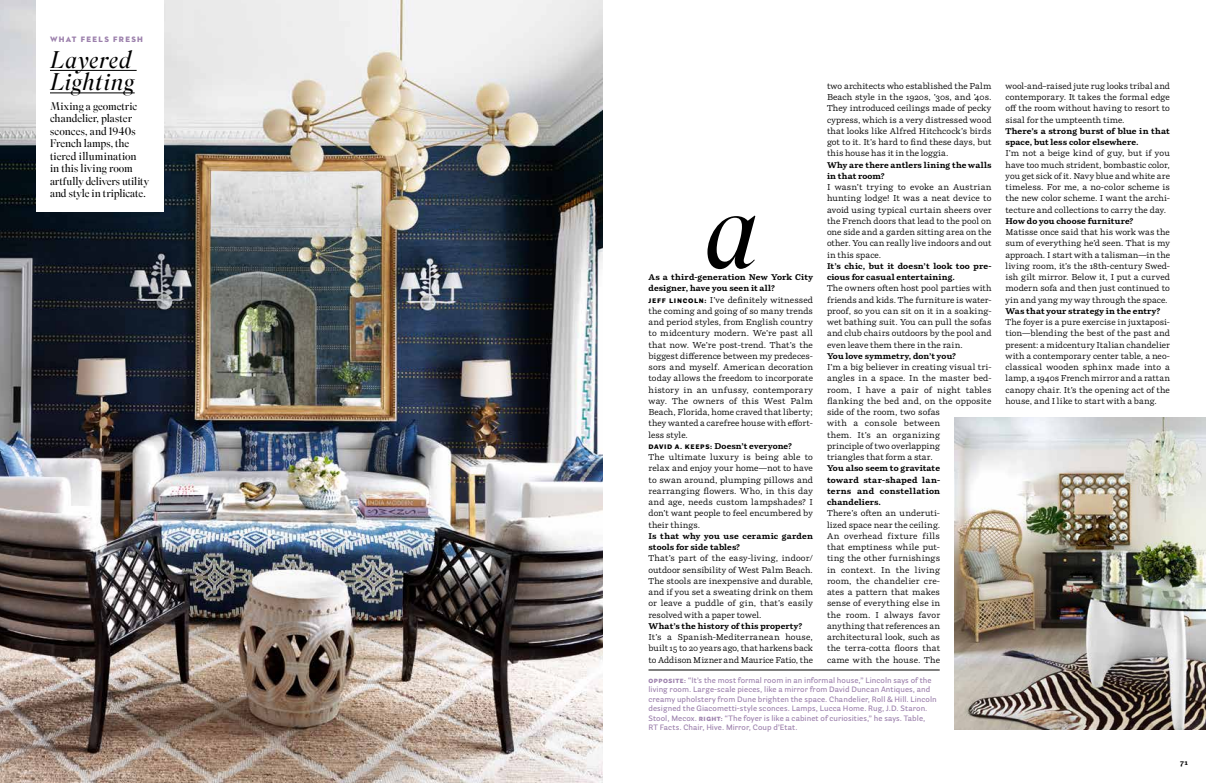
<style>
.page{position:relative;width:1206px;height:783px;background:#fff}
.page>*{position:absolute;margin:0;border:0;box-sizing:border-box;transform-origin:0 0}
.t1{font:italic 300 109.5px "Superior";color:#000}
.t2{font:italic 300 24px/22.5px "Superior";letter-spacing:.005em;color:#000}
.t3{font:300 11px/12.5px "Superior";color:#000}
.t4{font:8.5px/11.2px "Parry Pro";letter-spacing:.015em;color:#000;text-align:justify}
.t5{font:700 8.2px/11.2px "Parry Pro";letter-spacing:.015em;color:#000}
.t6{font:8px "Neutraface 2 Display Titling";letter-spacing:.16em;color:#9c80ac}
.t7{font:600 7.8px/9.5px "Parry Grotesque Pro";letter-spacing:.01em;color:#9c80ac}
.t8{font:700 7.2px "Parry Pro";color:#000}
.s1{font-family:"Parry Grotesque Pro";font-weight:900;font-size:6.5px}
.s2{font-weight:900;font-size:6px}
</style>
<div class="page">
<img style="left:0;top:0;width:603px;height:783px">
<img style="left:955px;top:417px;width:251px;height:313px">
<hr style="left:648px;top:670px;width:292px;height:1px;background:#000">
<div style="left:36px;top:0;width:128px;height:212px;background:#fff"></div>
<hr style="left:50px;top:70px;width:87px;height:1px;background:#000">
<hr style="left:50px;top:92px;width:85px;height:1px;background:#000">
<p class="t6" style="left:50px;top:34px;width:95px">WHAT FEELS FRESH</p>
<h2 class="t2" style="left:50px;top:49px;width:86px">Layered<br>Lighting</h2>
<p class="t3" style="left:50px;top:101px;width:101px">Mixing a geometric chandelier, plaster sconces, and 1940s<br>French lamps, the tiered illumination<br>in this living room artfully delivers utility and style in triplicate.</p>
<h1 class="t1" style="left:702px;top:163px;width:59px">a</h1>
<p class="t5" style="left:648px;top:271px;width:166px">As a third-generation New York City designer, have you seen it all?</p>
<p class="t4" style="left:648px;top:294px;width:166px"><span class="s1">JEFF LINCOLN:</span> I’ve definitely witnessed the coming and going of so many trends and period styles, from English country to midcentury modern. We’re past all that now. We’re post-trend. That’s the biggest difference between my predeces&shy;sors and myself. American decoration today allows the freedom to incorporate history in an unfussy, contemporary way. The owners of this West Palm Beach, Florida, home craved that liberty; they wanted a carefree house with effort&shy;less style.</p>
<p class="t5" style="left:648px;top:440px;width:145px"><span class="s1">DAVID A. KEEPS:</span> Doesn’t everyone?</p>
<p class="t4" style="left:648px;top:451px;width:166px">The ultimate luxury is being able to relax and enjoy your home—not to have to swan around, plumping pillows and rearranging flowers. Who, in this day and age, needs custom lampshades? I don’t want people to feel encumbered by their things.</p>
<p class="t5" style="left:648px;top:530px;width:166px">Is that why you use ceramic garden stools for side tables?</p>
<p class="t4" style="left:648px;top:553px;width:166px">That’s part of the easy-living, indoor/ outdoor sensibility of West Palm Beach.<br>The stools are inexpensive and durable, and if you set a sweating drink on them or leave a puddle of gin, that’s easily resolved with a paper towel.</p>
<p class="t5" style="left:648px;top:620px;width:155px">What’s the history of this property?</p>
<p class="t4" style="left:648px;top:631px;width:166px">It’s a Spanish-Mediterranean house, built 15 to 20 years ago, that harkens back to Addison Mizner and Maurice Fatio, the</p>
<p class="t4" style="left:827px;top:80px;width:166px">two architects who established the Palm Beach style in the 1920s, ’30s, and ’40s.<br>They introduced ceilings made of pecky cypress, which is a very distressed wood that looks like Alfred Hitchcock’s birds got to it. It’s hard to find these days, but this house has it in the loggia.</p>
<p class="t5" style="left:827px;top:159px;width:166px">Why are there antlers lining the walls in that room?</p>
<p class="t4" style="left:827px;top:181px;width:166px">I wasn’t trying to evoke an Austrian hunting lodge! It was a neat device to avoid using typical curtain sheers over the French doors that lead to the pool on one side and a garden sitting area on the other. You can really live indoors and out in this space.</p>
<p class="t5" style="left:827px;top:260px;width:166px">It’s chic, but it doesn’t look too pre&shy;cious for casual entertaining.</p>
<p class="t4" style="left:827px;top:283px;width:166px">The owners often host pool parties with friends and kids. The furniture is water&shy;proof, so you can sit on it in a soaking&shy;wet bathing suit. You can pull the sofas and club chairs outdoors by the pool and even leave them there in the rain.</p>
<p class="t5" style="left:827px;top:350px;width:131px">You love symmetry, don’t you?</p>
<p class="t4" style="left:827px;top:361px;width:166px;text-align:left">I’m a big believer in creating visual tri&shy;angles in a space. In the master bed&shy;room, I have a pair of night tables flanking the bed and, on the opposite side of the room, two sofas<br>with a console between<br>them. It’s an organizing<br>principle of two overlapping<br>triangles that form a star.</p>
<p class="t5" style="left:827px;top:463px;width:115px;text-align:justify">You also seem to gravitate toward star-shaped lan&shy;terns and constellation chandeliers.</p>
<p class="t4" style="left:827px;top:508px;width:115px">There’s often an underuti&shy;lized space near the ceiling.<br>An overhead fixture fills that emptiness while put&shy;ting the other furnishings in context. In the living room, the chandelier cre&shy;ates a pattern that makes sense of everything else in the room. I always favor anything that references an architectural look, such as the terra-cotta floors that came with the house. The</p>
<p class="t7" style="left:648px;top:675px;width:290px"><span class="s2">OPPOSITE:</span> “It’s the most formal room in an informal house,” Lincoln says of the living room. Large-scale pieces, like a mirror from David Duncan Antiques, and creamy upholstery from Dune brighten the space. Chandelier, Roll &amp; Hill. Lincoln designed the Giacometti-style sconces. Lamps, Lucca Home. Rug, J.D. Staron.<br>Stool, Mecox. <span class="s2">RIGHT:</span> “The foyer is like a cabinet of curiosities,” he says. Table,<br>RT Facts. Chair, Hive. Mirror, Coup d’Etat.</p>
<p class="t4" style="left:1006px;top:80px;width:166px">wool-and–raised jute rug looks tribal and contemporary. It takes the formal edge off the room without having to resort to sisal for the umpteenth time.</p>
<p class="t5" style="left:1006px;top:125px;width:166px">There’s a strong burst of blue in that space, but less color elsewhere.</p>
<p class="t4" style="left:1006px;top:148px;width:166px">I’m not a beige kind of guy, but if you have too much strident, bombastic color, you get sick of it. Navy blue and white are timeless. For me, a no-color scheme is the new color scheme. I want the archi&shy;tecture and collections to carry the day.</p>
<p class="t5" style="left:1006px;top:215px;width:130px">How do you choose furniture?</p>
<p class="t4" style="left:1006px;top:226px;width:166px">Matisse once said that his work was the sum of everything he’d seen. That is my approach. I start with a talisman—in the living room, it’s the 18th-century Swed&shy;ish gilt mirror. Below it, I put a curved modern sofa and then just continued to yin and yang my way through the space.</p>
<p class="t5" style="left:1006px;top:305px;width:157px">Was that your strategy in the entry?</p>
<p class="t4" style="left:1006px;top:316px;width:166px">The foyer is a pure exercise in juxtaposi&shy;tion—blending the best of the past and present: a midcentury Italian chandelier with a contemporary center table, a neo&shy;classical wooden sphinx made into a lamp, a 1940s French mirror and a rattan canopy chair. It’s the opening act of the house, and I like to start with a bang.</p>
<p class="t8" style="left:1180px;top:757px;width:9px">71</p>
</div>
